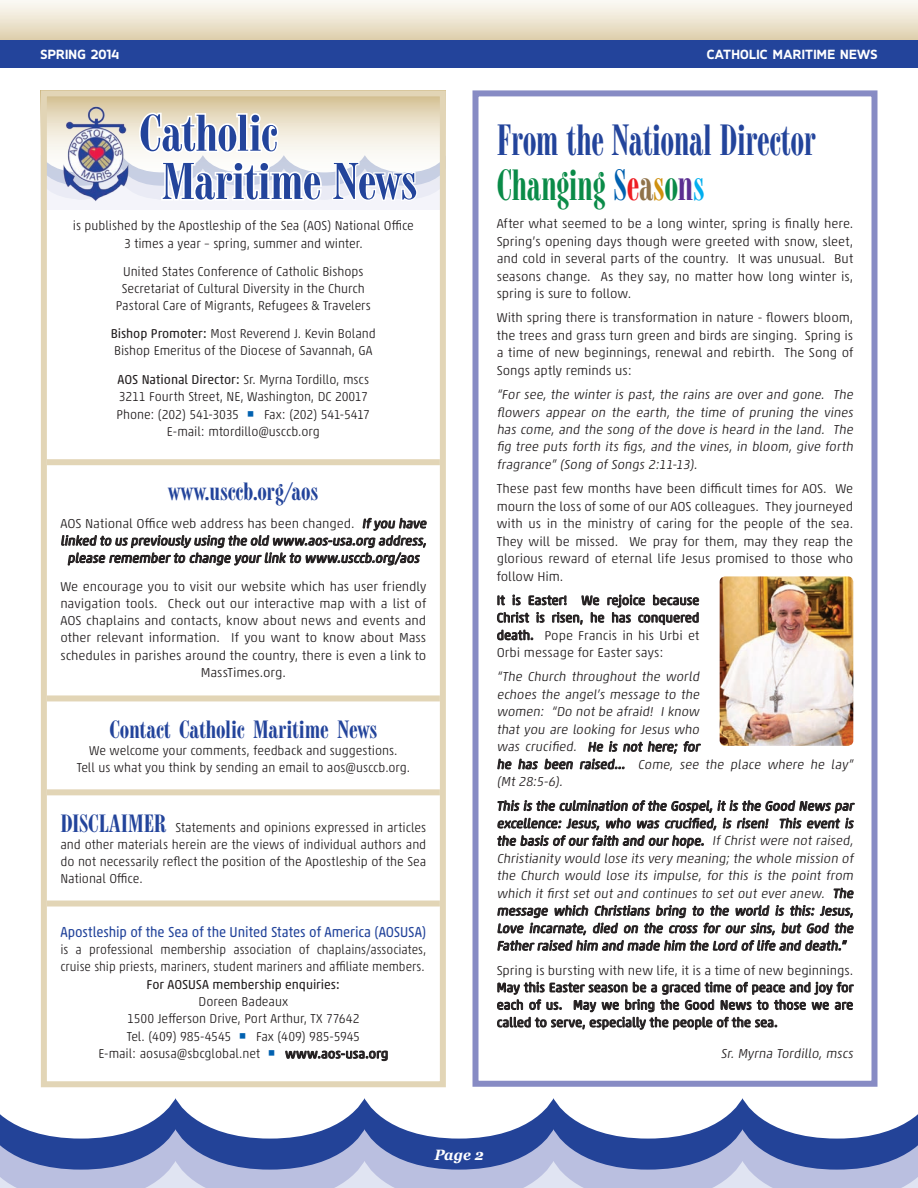
<style>
.page{position:relative;width:918px;height:1188px;background:#fff}
.page>*{position:absolute;margin:0;border:0;box-sizing:border-box;transform-origin:0 0}
.t1{font:49.5px/48.2px "Upprint Normal";letter-spacing:-.01em;color:#23449b;scale:1.24 1}
.t2{font:42px/45px "Upprint Normal";letter-spacing:-.005em;color:#23449b}
.t3{font:24px "Upprint Normal";letter-spacing:-.005em;color:#23449b;scale:1.2 1}
.t4{font:italic 700 15px "Georgia";color:#fff;scale:.95 1}
.t5{font:14.7px "Akko Rounded Pro";letter-spacing:-.005em;color:#23449b;scale:.9 1}
.t6{font:800 14.25px "Accord Alternate";letter-spacing:.02em;color:#fff}
.t7{font:300 13.2px/17.4px "Akko Rounded Pro";letter-spacing:-.005em;color:#231f20;text-align:justify}
.t8{font:13.2px/17.4px "Akko Rounded Pro";color:#231f20;text-align:justify}
.t9{font:300 13.2px/17.2px "Akko Rounded Pro";letter-spacing:-.005em;color:#231f20;text-align:center;scale:.95 1}
.t10{font:300 13.2px/17.2px "Akko Rounded Pro";letter-spacing:-.005em;color:#231f20;scale:.92 1}
.t11{font:13.2px "Akko Rounded Pro";color:#231f20;scale:.95 1}
.s1{font-weight:400}
.s2{color:#0161b0}
.s3{font-weight:300}
.s4{font-family:"Upprint Normal";font-weight:400;font-size:24px;color:#23449b}
.s5{color:#0a8b48}
.s6{color:#ee1d23}
.s7{color:#90734a}
.s8{color:#cf910f}
.s9{color:#5b2e91}
.s10{color:#00aeef}
</style>
<div class="page">
<svg style="left:0;top:0;width:918px;height:40px;background:#ede5d2"></svg>
<div style="left:0;top:40px;width:918px;height:28px;background:#23449b"></div>
<svg style="left:0;top:1098px;width:918px;height:90px"></svg>
<div style="left:472px;top:90px;width:406px;height:997px;border:6px solid #878bc4"></div>
<svg style="left:48px;top:97px;width:391px;height:14px;background:#dac9a2"></svg>
<img style="left:61px;top:104px;width:72px;height:7px">
<svg style="left:48px;top:111px;width:391px;height:99px"></svg>
<div style="left:47px;top:459px;width:393px;height:6px;background:#e2d5b6"></div>
<div style="left:47px;top:695px;width:393px;height:6px;background:#e2d5b6"></div>
<div style="left:47px;top:789px;width:393px;height:6px;background:#e2d5b6"></div>
<div style="left:47px;top:901px;width:393px;height:6px;background:#e2d5b6"></div>
<svg style="left:61px;top:517px;width:366px;height:49px"></svg>
<svg style="left:285px;top:1050px;width:103px;height:11px"></svg>
<div style="left:41px;top:90px;width:405px;height:997px;border:6px solid #e2d5b6"></div>
<svg style="left:497px;top:594px;width:202px;height:46px"></svg>
<svg style="left:684px;top:741px;width:17px;height:11px"></svg>
<svg style="left:497px;top:759px;width:15px;height:11px"></svg>
<svg style="left:518px;top:759px;width:20px;height:11px"></svg>
<svg style="left:545px;top:759px;width:28px;height:11px"></svg>
<svg style="left:580px;top:741px;width:98px;height:29px"></svg>
<svg style="left:497px;top:800px;width:358px;height:49px"></svg>
<svg style="left:497px;top:887px;width:357px;height:64px"></svg>
<svg style="left:497px;top:982px;width:357px;height:48px"></svg>
<img style="left:720px;top:576px;width:133px;height:170px">
<p class="t6" style="left:40px;top:47px;width:80px">SPRING 2014</p>
<p class="t6" style="left:707px;top:47px;width:172px">CATHOLIC MARITIME NEWS</p>
<h1 class="t1" style="left:162px;top:110px;width:207px;text-indent:-23px">Catholic<br>Maritime News</h1>
<p class="t9" style="left:73px;top:217px;width:361px">is published by the Apostleship of the Sea (AOS) National Office<br>3 times a year – spring, summer and winter.</p>
<p class="t9" style="left:116px;top:262px;width:270px">United States Conference of Catholic Bishops<br>Secretariat of Cultural Diversity in the Church<br>Pastoral Care of Migrants, Refugees &amp; Travelers</p>
<p class="t9" style="left:111px;top:325px;width:281px;text-align:left"><span class="s1">Bishop Promoter:</span> Most Reverend J. Kevin Boland<br>Bishop Emeritus of the Diocese of Savannah, GA</p>
<p class="t9" style="left:117px;top:370px;width:268px"><span class="s1">AOS National Director:</span> Sr. Myrna Tordillo, mscs 3211 Fourth Street, NE, Washington, DC 20017<br>Phone: (202) 541-3035 <span class="s2">○</span> Fax: (202) 541-5417<br>E-mail: mtordillo@usccb.org</p>
<h3 class="t3" style="left:168px;top:478px;width:126px">www.usccb.org/aos</h3>
<p class="t8" style="left:60px;top:515px;width:370px;text-align:center"><span class="s3">AOS National Office web address has been changed.</span> If you have linked to us previously using the old www.aos-usa.org address, please remember to change your link to www.usccb.org/aos</p>
<p class="t7" style="left:60px;top:577px;width:368px;text-align:center">We encourage you to visit our website which has user friendly navigation tools. Check out our interactive map with a list of AOS chaplains and contacts, know about news and events and other relevant information. If you want to know about Mass schedules in parishes around the country, there is even a link to MassTimes.org.</p>
<h3 class="t3" style="left:109px;top:715px;width:225px">Contact Catholic Maritime News</h3>
<p class="t9" style="left:77px;top:742px;width:352px">We welcome your comments, feedback and suggestions.<br>Tell us what you think by sending an email to aos@usccb.org.</p>
<p class="t9" style="left:60px;top:818px;width:387px;text-align:justify"><span class="s4">DISCLAIMER</span> Statements and opinions expressed in articles and other materials herein are the views of individual authors and do not necessarily reflect the position of the Apostleship of the Sea National Office.</p>
<p class="t5" style="left:60px;top:923px;width:408px">Apostleship of the Sea of the United States of America (AOSUSA)</p>
<p class="t10" style="left:60px;top:941px;width:399px">is a professional membership association of chaplains/associates, cruise ship priests, mariners, student mariners and affiliate members.</p>
<p class="t11" style="left:147px;top:976px;width:205px">For AOSUSA membership enquiries:</p>
<p class="t9" style="left:98px;top:992px;width:307px">Doreen Badeaux<br>1500 Jefferson Drive, Port Arthur, TX 77642<br>Tel. (409) 985-4545 <span class="s2">○</span> Fax (409) 985-5945<br>E-mail: aosusa@sbcglobal.net <span class="s2">○</span> <span class="s1">www.aos-usa.org</span></p>
<h2 class="t2" style="left:497px;top:118px;width:320px">From the National Director<br><span class="s5">Changing</span> <span class="s2">S</span><span class="s6">e</span><span class="s7">a</span><span class="s8">s</span><span class="s5">o</span><span class="s9">n</span><span class="s10">s</span></h2>
<p class="t7" style="left:497px;top:215px;width:358px">After what seemed to be a long winter, spring is finally here.<br>Spring’s opening days though were greeted with snow, sleet, and cold in several parts of the country. It was unusual. But seasons change. As they say, no matter how long winter is, spring is sure to follow.</p>
<p class="t7" style="left:497px;top:309px;width:358px">With spring there is transformation in nature - flowers bloom, the trees and grass turn green and birds are singing. Spring is a time of new beginnings, renewal and rebirth. The Song of Songs aptly reminds us:</p>
<p class="t7" style="left:497px;top:386px;width:360px">“For see, the winter is past, the rains are over and gone. The flowers appear on the earth, the time of pruning the vines has come, and the song of the dove is heard in the land. The fig tree puts forth its figs, and the vines, in bloom, give forth fragrance” (Song of Songs 2:11-13).</p>
<p class="t7" style="left:497px;top:480px;width:358px">These past few months have been difficult times for AOS. We mourn the loss of some of our AOS colleagues. They journeyed with us in the ministry of caring for the people of the sea.<br>They will be missed. We pray for them, may they reap the glorious reward of eternal life Jesus promised to those who follow Him.</p>
<p class="t8" style="left:497px;top:591px;width:204px">It is Easter! We rejoice because Christ is risen, he has conquered death. <span class="s3">Pope Francis in his Urbi et Orbi message for Easter says:</span></p>
<p class="t7" style="left:497px;top:668px;width:360px;text-align:left">“The Church throughout the world<br>echoes the angel’s message to the<br>women: “Do not be afraid! I know<br>that you are looking for Jesus who<br>was crucified. <span class="s1">He is not here; for<br>he has been raised…</span> Come, see the place where he lay” (Mt 28:5-6).</p>
<p class="t8" style="left:497px;top:797px;width:360px">This is the culmination of the Gospel, it is the Good News par excellence: Jesus, who was crucified, is risen! This event is the basis of our faith and our hope. <span class="s3">If Christ were not raised, Christianity would lose its very meaning; the whole mission of the Church would lose its impulse, for this is the point from which it first set out and continues to set out ever anew.</span> The message which Christians bring to the world is this: Jesus, Love incarnate, died on the cross for our sins, but God the Father raised him and made him the Lord of life and death.”</p>
<p class="t7" style="left:497px;top:961px;width:358px">Spring is bursting with new life, it is a time of new beginnings.</p>
<p class="t8" style="left:497px;top:979px;width:358px">May this Easter season be a graced time of peace and joy for each of us. May we bring the Good News to those we are called to serve, especially the people of the sea.</p>
<p class="t7" style="left:721px;top:1045px;width:136px">Sr. Myrna Tordillo, mscs</p>
<p class="t4" style="left:434px;top:1145px;width:53px">Page 2</p>
</div>
